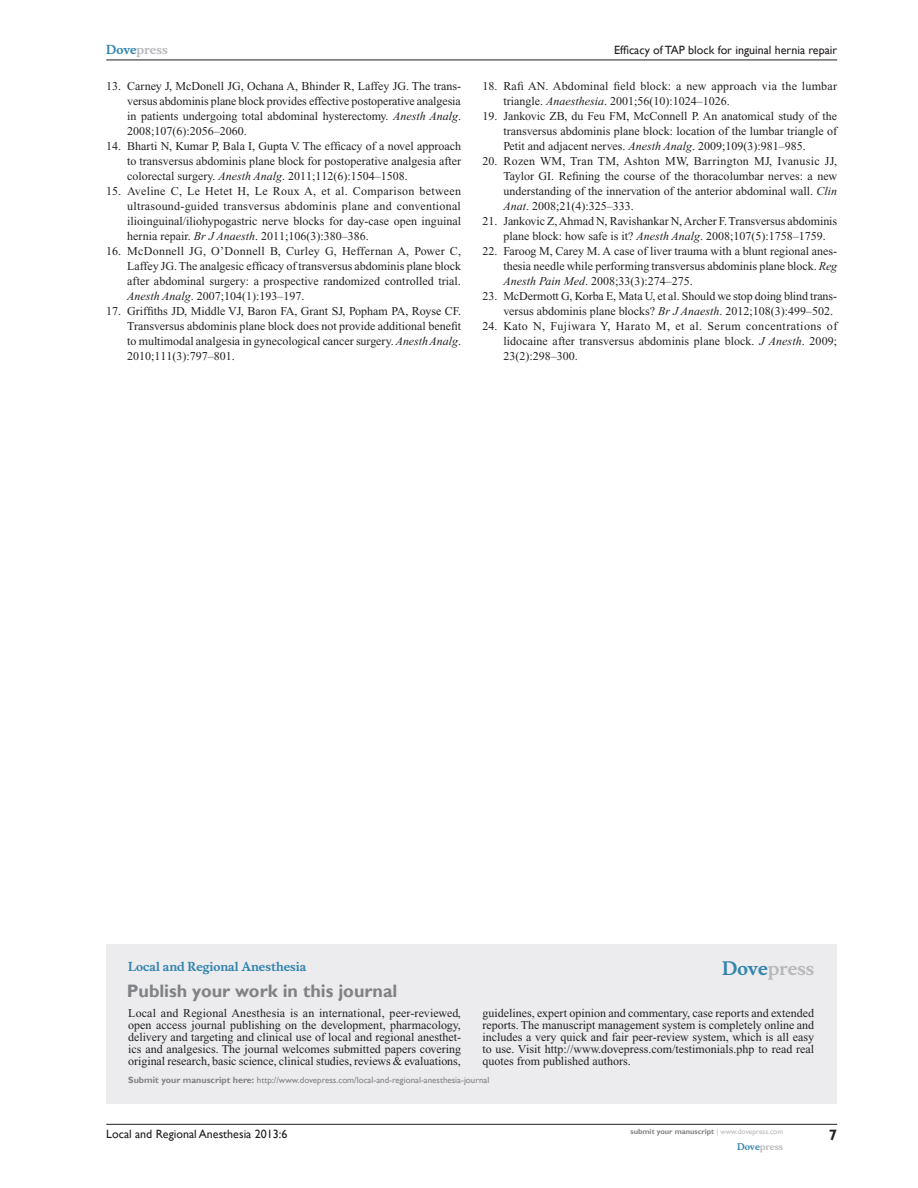
<style>
.page{position:relative;width:918px;height:1188px;background:#fff}
.page>*{position:absolute;margin:0;border:0;box-sizing:border-box;transform-origin:0 0}
.PromBx-H1{font:700 18px "Gill Sans";color:#808285}
.PromBx-Brand{font:700 18px "Musee";color:#b8b9bc}
.t1{font:700 15px "Gill Sans";color:#231f20}
.RefNL2{font:12px/15px "Times New Roman";color:#231f20;text-align:justify}
.PromBx-Tx{font:12px/12px "Times New Roman";letter-spacing:-.005em;color:#231f20;text-align:justify}
.RefNL2-2{font:12px/15px "Times New Roman";letter-spacing:.02em;color:#231f20}
.t2{font:12px "Gill Sans";color:#231f20}
.PromBx-JrnlName{font:700 12px "Musee";color:#3485ae}
.t3{font:700 12px "Musee";color:#b8b9bc}
.PromBx-SubmitMssWebA{font:9px "Gill Sans";color:#808285}
.t4{font:700 9px "Musee";color:#b8b9bc}
.t5{font:700 7.5px "Gill Sans";color:#808285}
.s1{color:#3485ae}
.s2{font-style:italic}
.s3{font-weight:700}
.s4{font-weight:400;color:#b8b9bc}
</style>
<div class="page">
<div style="left:106px;top:944px;width:731px;height:159px;background:#ececee"></div>
<hr style="left:106px;top:1124px;width:731px;height:1px;background:#231f20">
<hr style="left:106px;top:60px;width:731px;height:1px;background:#231f20">
<p class="t3" style="left:106px;top:43px;width:63px"><span class="s1">Dove</span>press</p>
<p class="RefNL2" style="left:127px;top:79px;width:335px;text-indent:-21px">13. Carney J, McDonell JG, Ochana A, Bhinder R, Laffey JG. The trans&shy;versus abdominis plane block provides effective postoperative analgesia in patients undergoing total abdominal hysterectomy. <span class="s2">Anesth Analg</span>.<br>2008;107(6):2056–2060.</p>
<p class="RefNL2" style="left:127px;top:139px;width:335px;text-indent:-21px">14. Bharti N, Kumar P, Bala I, Gupta V. The efficacy of a novel approach to transversus abdominis plane block for postoperative analgesia after colorectal surgery. <span class="s2">Anesth Analg</span>. 2011;112(6):1504–1508.</p>
<p class="RefNL2" style="left:127px;top:184px;width:335px;text-indent:-21px">15. Aveline C, Le Hetet H, Le Roux A, et al. Comparison between ultrasound-guided transversus abdominis plane and conventional ilioinguinal/iliohypogastric nerve blocks for day-case open inguinal hernia repair. <span class="s2">Br J Anaesth</span>. 2011;106(3):380–386.</p>
<p class="RefNL2" style="left:127px;top:244px;width:335px;text-indent:-21px">16. McDonnell JG, O’Donnell B, Curley G, Heffernan A, Power C, Laffey JG. The analgesic efficacy of transversus abdominis plane block after abdominal surgery: a prospective randomized controlled trial.<br><span class="s2">Anesth Analg</span>. 2007;104(1):193–197.</p>
<p class="RefNL2" style="left:127px;top:304px;width:335px;text-indent:-21px">17. Griffiths JD, Middle VJ, Baron FA, Grant SJ, Popham PA, Royse CF.<br>Transversus abdominis plane block does not provide additional benefit to multimodal analgesia in gynecological cancer surgery. <span class="s2">Anesth Analg</span>.<br>2010;111(3):797–801.</p>
<p class="t2" style="left:614px;top:43px;width:225px">Efficacy of TAP block for inguinal hernia repair</p>
<p class="RefNL2-2" style="left:503px;top:79px;width:335px;text-indent:-21px">18. Rafi AN. Abdominal field block: a new approach via the lumbar triangle. <span class="s2">Anaesthesia</span>. 2001;56(10):1024–1026.</p>
<p class="RefNL2" style="left:503px;top:109px;width:335px;text-indent:-21px">19. Jankovic ZB, du Feu FM, McConnell P. An anatomical study of the transversus abdominis plane block: location of the lumbar triangle of Petit and adjacent nerves. <span class="s2">Anesth Analg</span>. 2009;109(3):981–985.</p>
<p class="RefNL2" style="left:503px;top:154px;width:335px;text-indent:-21px">20. Rozen WM, Tran TM, Ashton MW, Barrington MJ, Ivanusic JJ, Taylor GI. Refining the course of the thoracolumbar nerves: a new understanding of the innervation of the anterior abdominal wall. <span class="s2">Clin Anat</span>. 2008;21(4):325–333.</p>
<p class="RefNL2" style="left:503px;top:214px;width:335px;text-indent:-21px">21. Jankovic Z, Ahmad N, Ravishankar N, Archer F. Transversus abdominis plane block: how safe is it? <span class="s2">Anesth Analg</span>. 2008;107(5):1758–1759.</p>
<p class="RefNL2" style="left:503px;top:244px;width:335px;text-indent:-21px">22. Faroog M, Carey M. A case of liver trauma with a blunt regional anes&shy;thesia needle while performing transversus abdominis plane block. <span class="s2">Reg Anesth Pain Med</span>. 2008;33(3):274–275.</p>
<p class="RefNL2" style="left:503px;top:289px;width:335px;text-indent:-21px">23. McDermott G, Korba E, Mata U, et al. Should we stop doing blind trans&shy;versus abdominis plane blocks? <span class="s2">Br J Anaesth</span>. 2012;108(3):499–502.</p>
<p class="RefNL2" style="left:503px;top:319px;width:335px;text-indent:-21px">24. Kato N, Fujiwara Y, Harato M, et al. Serum concentrations of lidocaine after transversus abdominis plane block. <span class="s2">J Anesth</span>. 2009; 23(2):298–300.</p>
<p class="PromBx-JrnlName" style="left:128px;top:959px;width:180px">Local and Regional Anesthesia</p>
<p class="PromBx-H1" style="left:127px;top:980px;width:272px">Publish your work in this journal</p>
<p class="PromBx-Brand" style="left:722px;top:958px;width:94px"><span class="s1">Dove</span>press</p>
<p class="PromBx-Tx" style="left:128px;top:1007px;width:334px">Local and Regional Anesthesia is an international, peer-reviewed, open access journal publishing on the development, pharmacology, delivery and targeting and clinical use of local and regional anesthet&shy;ics and analgesics. The journal welcomes submitted papers covering original research, basic science, clinical studies, reviews &amp; evaluations,</p>
<p class="PromBx-Tx" style="left:482px;top:1007px;width:333px">guidelines, expert opinion and commentary, case reports and extended reports. The manuscript management system is completely online and includes a very quick and fair peer-review system, which is all easy to use. Visit http://www.dovepress.com/testimonials.php to read real quotes from published authors.</p>
<p class="PromBx-SubmitMssWebA" style="left:128px;top:1075px;width:363px"><span class="s3">Submit your manuscript here:</span> http://www.dovepress.com/local-and-regional-anesthesia-journal</p>
<p class="t2" style="left:106px;top:1127px;width:183px">Local and Regional Anesthesia 2013:6</p>
<p class="t5" style="left:631px;top:1127px;width:154px">submit your manuscript <span class="s4">| www.dovepress.com</span></p>
<p class="t4" style="left:737px;top:1141px;width:48px"><span class="s1">Dove</span>press</p>
<p class="t1" style="left:829px;top:1126px;width:10px">7</p>
</div>
